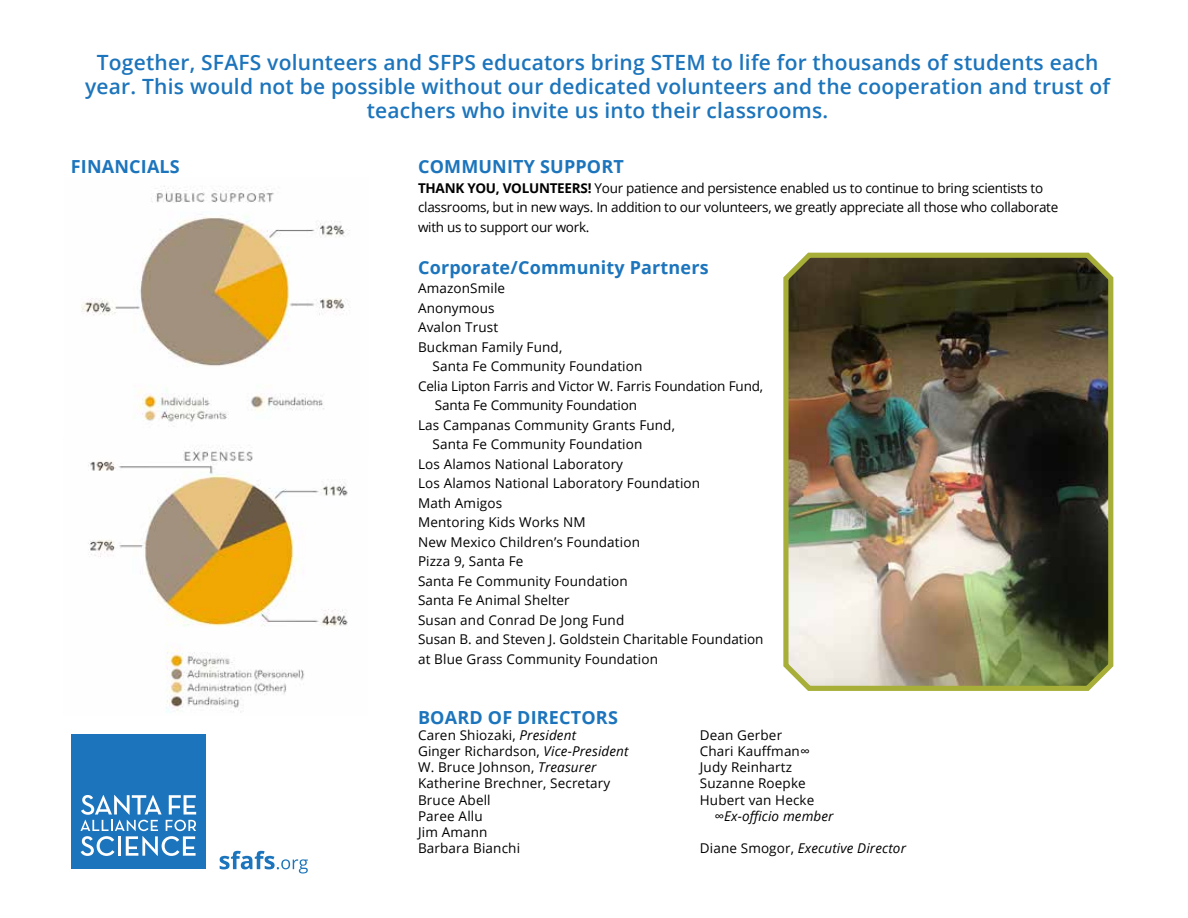
<style>
.page{position:relative;width:1188px;height:918px;background:#fff}
.page>*{position:absolute;margin:0;border:0;box-sizing:border-box;transform-origin:0 0}
.t1{font:600 21px/24px "Open Sans";letter-spacing:.01em;color:#1c75bc;text-align:center}
.t2{font:700 18px "Open Sans";letter-spacing:.01em;color:#1c75bc}
.t3{font:13.5px/16.2px "Open Sans";letter-spacing:.01em;color:#000}
.t4{font:13.5px/19.5px "Open Sans";letter-spacing:-.02em;color:#000}
.t5{font:13.5px "Open Sans";letter-spacing:-.01em;color:#000}
.t6{font:italic 13.5px "Open Sans";letter-spacing:.01em;color:#000}
.s1{font-weight:700}
.s2{font-style:italic}
.s3{font-style:normal}
</style>
<div class="page">
<svg style="left:220px;top:851px;width:88px;height:23px"></svg>
<div style="left:71px;top:734px;width:135px;height:135px;background:#1c75bc"></div>
<svg style="left:80px;top:795px;width:116px;height:61px"></svg>
<img style="left:81px;top:186px;width:269px;height:241px">
<img style="left:88px;top:447px;width:260px;height:266px">
<img style="left:783px;top:252px;width:331px;height:439px">
<p class="t1" style="left:85px;top:50px;width:1026px">Together, SFAFS volunteers and SFPS educators bring STEM to life for thousands of students each year. This would not be possible without our dedicated volunteers and the cooperation and trust of teachers who invite us into their classrooms.</p>
<h2 class="t2" style="left:71px;top:154px;width:111px">FINANCIALS</h2>
<h2 class="t2" style="left:418px;top:154px;width:207px">COMMUNITY SUPPORT</h2>
<p class="t4" style="left:418px;top:178px;width:642px"><span class="s1">THANK YOU, VOLUNTEERS!</span> Your patience and persistence enabled us to continue to bring scientists to classrooms, but in new ways. In addition to our volunteers, we greatly appreciate all those who collaborate with us to support our work.</p>
<h2 class="t2" style="left:418px;top:255px;width:292px">Corporate/Community Partners</h2>
<p class="t3" style="left:418px;top:280px;width:89px">AmazonSmile</p>
<p class="t3" style="left:418px;top:299px;width:78px">Anonymous</p>
<p class="t3" style="left:418px;top:319px;width:82px">Avalon Trust</p>
<p class="t3" style="left:418px;top:338px;width:146px">Buckman Family Fund,</p>
<p class="t3" style="left:433px;top:358px;width:211px">Santa Fe Community Foundation</p>
<p class="t5" style="left:418px;top:377px;width:347px">Celia Lipton Farris and Victor W. Farris Foundation Fund,</p>
<p class="t5" style="left:435px;top:396px;width:204px">Santa Fe Community Foundation</p>
<p class="t3" style="left:418px;top:416px;width:258px">Las Campanas Community Grants Fund,</p>
<p class="t3" style="left:433px;top:436px;width:211px">Santa Fe Community Foundation</p>
<p class="t3" style="left:418px;top:455px;width:207px">Los Alamos National Laboratory</p>
<p class="t3" style="left:418px;top:475px;width:284px">Los Alamos National Laboratory Foundation</p>
<p class="t3" style="left:418px;top:494px;width:86px">Math Amigos</p>
<p class="t3" style="left:418px;top:514px;width:169px">Mentoring Kids Works NM</p>
<p class="t3" style="left:418px;top:533px;width:223px">New Mexico Children’s Foundation</p>
<p class="t3" style="left:418px;top:553px;width:107px">Pizza 9, Santa Fe</p>
<p class="t3" style="left:418px;top:572px;width:211px">Santa Fe Community Foundation</p>
<p class="t3" style="left:418px;top:592px;width:153px">Santa Fe Animal Shelter</p>
<p class="t3" style="left:418px;top:611px;width:208px">Susan and Conrad De Jong Fund</p>
<p class="t3" style="left:418px;top:631px;width:347px">Susan B. and Steven J. Goldstein Charitable Foundation</p>
<p class="t3" style="left:418px;top:650px;width:241px">at Blue Grass Community Foundation</p>
<h2 class="t2" style="left:418px;top:704px;width:201px">BOARD OF DIRECTORS</h2>
<p class="t3" style="left:418px;top:726px;width:212px">Caren Shiozaki, <span class="s2">President<br></span>Ginger Richardson, <span class="s2">Vice-President<br></span>W. Bruce Johnson, <span class="s2">Treasurer<br></span>Katherine Brechner, Secretary<br>Bruce Abell<br>Paree Allu<br>Jim Amann<br>Barbara Bianchi</p>
<p class="t3" style="left:700px;top:726px;width:116px">Dean Gerber<br>Chari Kauffman<span class="s2">∞<br></span>Judy Reinhartz<br>Suzanne Roepke<br>Hubert van Hecke</p>
<p class="t6" style="left:714px;top:807px;width:121px">∞Ex-officio member</p>
<p class="t6" style="left:700px;top:839px;width:208px"><span class="s3">Diane Smogor,</span> Executive Director</p>
</div>
